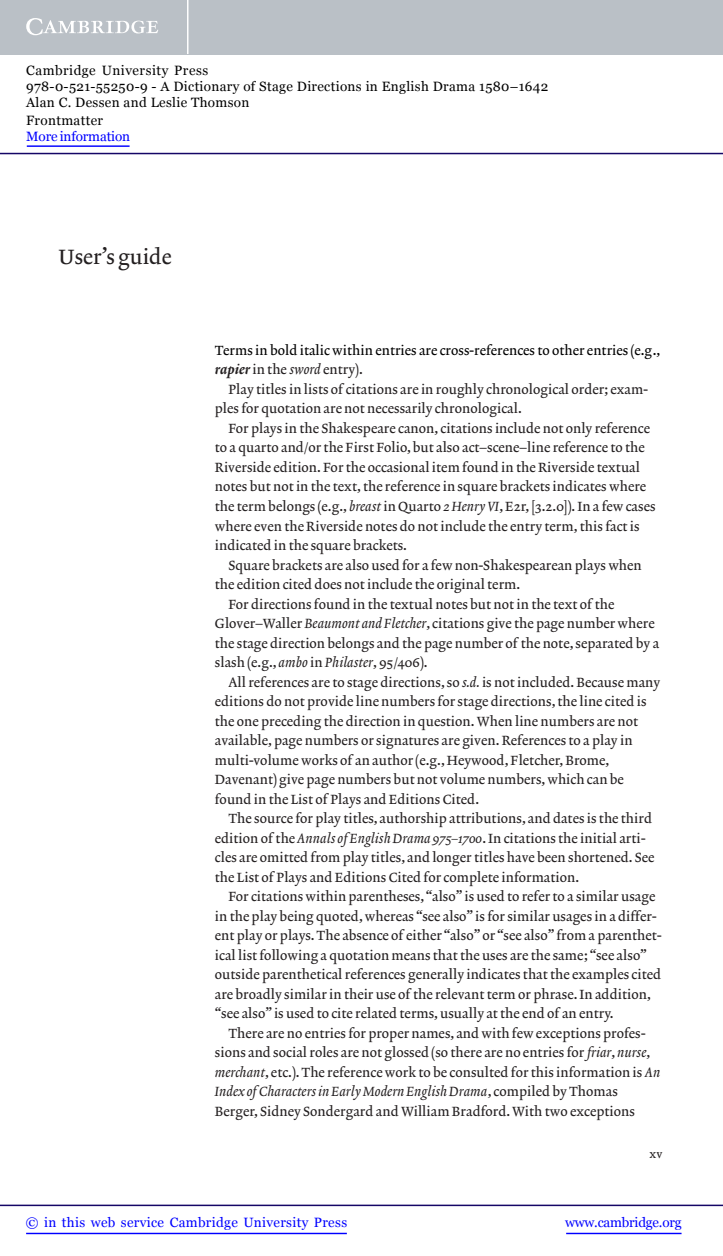
<style>
.page{position:relative;width:723px;height:1256px;background:#fff}
.page>*{position:absolute;margin:0;border:0;box-sizing:border-box;transform-origin:0 0}
.t1{font:21px "Lexicon No 2 Roman A Txt";color:#231f20}
.t2{font:13.5px "Lexicon No 2 Roman A Txt";letter-spacing:.005em;color:#231f20}
.t3{font:13.5px/16.2px "Georgia";letter-spacing:.025em;color:#000}
.t4{font:13.5px "Lexicon No 2 Roman A Txt";letter-spacing:.005em;color:#000}
.t5{font:13.5px "Lexicon No 2 Italic A Txt";letter-spacing:.005em;color:#231f20}
.t6{font:13.5px "Georgia";letter-spacing:.025em;color:#00f}
.t7{font:13.5px "Georgia";letter-spacing:-.015em;color:#00f}
.t8{font:13.5px "Georgia";letter-spacing:-.01em;color:#00f}
.t9{font:12px "Lexicon No 1 Roman A Txt";color:#231f20}
.s1{font-family:"Lexicon No 2 Italic D Txt"}
.s2{font-family:"Lexicon No 2 Italic A Txt"}
.s3{font-family:"Lexicon No 2 Roman A Txt"}
</style>
<div class="page">
<hr style="left:566px;top:1232px;width:115px;height:1px;background:#00f">
<hr style="left:0;top:1204px;width:723px;height:1px;background:#150666">
<hr style="left:26px;top:1232px;width:321px;height:1px;background:#00f">
<div style="left:0;top:0;width:723px;height:54px;background:#bac0c6"></div>
<svg style="left:26px;top:18px;width:132px;height:17px"></svg>
<hr style="left:187px;top:0;width:1px;height:54px;background:#fff">
<hr style="left:0;top:153px;width:723px;height:1px;background:#150666">
<hr style="left:27px;top:145px;width:103px;height:2px;background:#00f">
<p class="t3" style="left:26px;top:62px;width:524px">Cambridge University Press<br>978-0-521-55250-9 - A Dictionary of Stage Directions in English Drama 1580–1642<br>Alan C. Dessen and Leslie Thomson</p>
<p class="t3" style="left:26px;top:112px;width:78px">Frontmatter</p>
<p class="t8" style="left:26px;top:128px;width:105px">More information</p>
<p class="t1" style="left:59px;top:247px;width:114px">User’s guide</p>
<p class="t4" style="left:215px;top:344px;width:447px">Terms in bold italic within entries are cross-references to other entries (e.g.,</p>
<p class="t2" style="left:215px;top:363px;width:149px"><span class="s1">rapier</span> in the <span class="s2">sword</span> entry).</p>
<p class="t2" style="left:228px;top:383px;width:421px">Play titles in lists of citations are in roughly chronological order; exam-</p>
<p class="t2" style="left:215px;top:402px;width:308px">ples for quotation are not necessarily chronological.</p>
<p class="t2" style="left:228px;top:422px;width:423px">For plays in the Shakespeare canon, citations include not only reference</p>
<p class="t2" style="left:215px;top:441px;width:431px">to a quarto and/or the First Folio, but also act–scene–line reference to the</p>
<p class="t2" style="left:215px;top:461px;width:427px">Riverside edition. For the occasional item found in the Riverside textual</p>
<p class="t2" style="left:215px;top:480px;width:433px">notes but not in the text, the reference in square brackets indicates where</p>
<p class="t2" style="left:215px;top:500px;width:442px">the term belongs (e.g., <span class="s2">breast</span> in Quarto <span class="s2">2 Henry VI</span>, E2r, [3.2.0]). In a few cases</p>
<p class="t2" style="left:215px;top:519px;width:426px">where even the Riverside notes do not include the entry term, this fact is</p>
<p class="t2" style="left:215px;top:539px;width:193px">indicated in the square brackets.</p>
<p class="t2" style="left:228px;top:558px;width:415px">Square brackets are also used for a few non-Shakespearean plays when</p>
<p class="t2" style="left:215px;top:578px;width:307px">the edition cited does not include the original term.</p>
<p class="t2" style="left:228px;top:597px;width:388px">For directions found in the textual notes but not in the text of the</p>
<p class="t2" style="left:215px;top:617px;width:441px">Glover–Waller <span class="s2">Beaumont and Fletcher</span>, citations give the page number where</p>
<p class="t2" style="left:215px;top:636px;width:446px">the stage direction belongs and the page number of the note, separated by a</p>
<p class="t2" style="left:215px;top:656px;width:214px">slash (e.g., <span class="s2">ambo</span> in <span class="s2">Philaster</span>, 95/406).</p>
<p class="t2" style="left:228px;top:675px;width:433px">All references are to stage directions, so <span class="s2">s.d.</span> is not included. Because many</p>
<p class="t2" style="left:215px;top:695px;width:433px">editions do not provide line numbers for stage directions, the line cited is</p>
<p class="t2" style="left:215px;top:714px;width:425px">the one preceding the direction in question. When line numbers are not</p>
<p class="t2" style="left:215px;top:734px;width:419px">available, page numbers or signatures are given. References to a play in</p>
<p class="t2" style="left:215px;top:753px;width:396px">multi-volume works of an author (e.g., Heywood, Fletcher, Brome,</p>
<p class="t2" style="left:215px;top:773px;width:411px">Davenant) give page numbers but not volume numbers, which can be</p>
<p class="t2" style="left:215px;top:792px;width:266px">found in the List of Plays and Editions Cited.</p>
<p class="t2" style="left:228px;top:812px;width:425px">The source for play titles, authorship attributions, and dates is the third</p>
<p class="t2" style="left:215px;top:831px;width:432px">edition of the <span class="s2">Annals of English Drama 975–1700</span>. In citations the initial arti-</p>
<p class="t2" style="left:215px;top:851px;width:441px">cles are omitted from play titles, and longer titles have been shortened. See</p>
<p class="t2" style="left:215px;top:870px;width:366px">the List of Plays and Editions Cited for complete information.</p>
<p class="t2" style="left:228px;top:890px;width:428px">For citations within parentheses, “also” is used to refer to a similar usage</p>
<p class="t2" style="left:215px;top:909px;width:443px">in the play being quoted, whereas “see also” is for similar usages in a differ-</p>
<p class="t2" style="left:215px;top:929px;width:448px">ent play or plays. The absence of either “also” or “see also” from a parenthet-</p>
<p class="t2" style="left:215px;top:948px;width:434px">ical list following a quotation means that the uses are the same; “see also”</p>
<p class="t2" style="left:215px;top:968px;width:448px">outside parenthetical references generally indicates that the examples cited</p>
<p class="t2" style="left:215px;top:987px;width:437px">are broadly similar in their use of the relevant term or phrase. In addition,</p>
<p class="t2" style="left:215px;top:1007px;width:400px">“see also” is used to cite related terms, usually at the end of an entry.</p>
<p class="t2" style="left:228px;top:1026px;width:419px">There are no entries for proper names, and with few exceptions profes-</p>
<p class="t2" style="left:215px;top:1046px;width:437px">sions and social roles are not glossed (so there are no entries for <span class="s2">friar</span>, <span class="s2">nurse</span>,</p>
<p class="t2" style="left:215px;top:1065px;width:447px"><span class="s2">merchant</span>, etc.). The reference work to be consulted for this information is <span class="s2">An</span></p>
<p class="t5" style="left:215px;top:1085px;width:404px">Index of Characters in Early Modern English Drama<span class="s3">, compiled by Thomas</span></p>
<p class="t2" style="left:215px;top:1104px;width:422px">Berger, Sidney Sondergard and William Bradford. With two exceptions</p>
<p class="t9" style="left:649px;top:1148px;width:14px">xv</p>
<p class="t6" style="left:26px;top:1214px;width:323px">© in this web service Cambridge University Press</p>
<p class="t7" style="left:565px;top:1214px;width:118px">www.cambridge.org</p>
</div>
